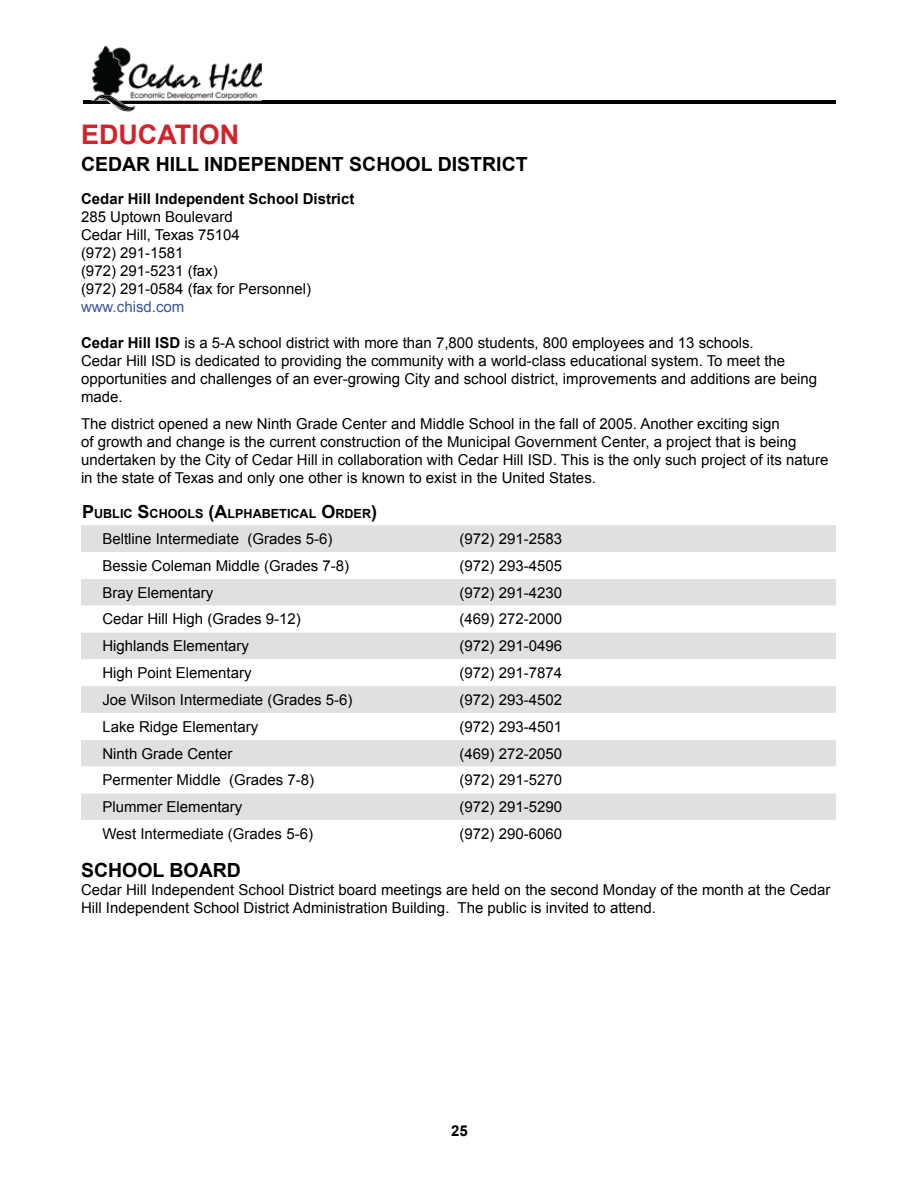
<style>
.page{position:relative;width:918px;height:1188px;background:#fff}
.page>*{position:absolute;margin:0;border:0;box-sizing:border-box;transform-origin:0 0}
.t1{font:700 27px "Arial";color:#d2232a}
.t2{font:700 19.5px "Arial";color:#000}
.t3{font:15px/18px "Arial";color:#000}
.t4{font:700 15px "Arial";color:#000}
.t5{font:15px "Arial";color:#3953a4}
.t6{font:700 12.6px "Arial";color:#000}
.s1{font-weight:700}
.s2{font-size:18px}
</style>
<div class="page">
<hr style="left:83px;top:101px;width:753px;height:3px;background:#000">
<img style="left:92px;top:46px;width:170px;height:55px">
<img style="left:92px;top:103px;width:170px;height:1px">
<svg style="left:98px;top:94px;width:39px;height:18px"></svg>
<div style="left:81px;top:525px;width:755px;height:27px;background:#e0e0e0"></div>
<svg style="left:81px;top:579px;width:755px;height:241px;fill:#e0e0e0"></svg>
<h1 class="t1" style="left:81px;top:117px;width:160px">EDUCATION</h1>
<h2 class="t2" style="left:81px;top:152px;width:448px">CEDAR HILL INDEPENDENT SCHOOL DISTRICT</h2>
<p class="t4" style="left:81px;top:189px;width:275px">Cedar Hill Independent School District</p>
<p class="t3" style="left:81px;top:208px;width:232px">285 Uptown Boulevard<br>Cedar Hill, Texas 75104<br>(972) 291-1581<br>(972) 291-5231 (fax)<br>(972) 291-0584 (fax for Personnel)</p>
<p class="t5" style="left:81px;top:297px;width:105px">www.chisd.com</p>
<p class="t3" style="left:81px;top:334px;width:738px"><span class="s1">Cedar Hill ISD</span> is a 5-A school district with more than 7,800 students, 800 employees and 13 schools.<br>Cedar Hill ISD is dedicated to providing the community with a world-class educational system. To meet the opportunities and challenges of an ever-growing City and school district, improvements and additions are being made.</p>
<p class="t3" style="left:81px;top:415px;width:749px">The district opened a new Ninth Grade Center and Middle School in the fall of 2005. Another exciting sign<br>of growth and change is the current construction of the Municipal Government Center, a project that is being undertaken by the City of Cedar Hill in collaboration with Cedar Hill ISD. This is the only such project of its nature in the state of Texas and only one other is known to exist in the United States.</p>
<p class="t6" style="left:82px;top:506px;width:296px"><span class="s2">P</span>UBLIC <span class="s2">S</span>CHOOLS <span class="s2">(A</span>LPHABETICAL <span class="s2">O</span>RDER<span class="s2">)</span></p>
<p class="t3" style="left:102px;top:530px;width:232px">Beltline Intermediate (Grades 5-6)</p>
<p class="t3" style="left:460px;top:530px;width:104px">(972) 291-2583</p>
<p class="t3" style="left:102px;top:557px;width:248px">Bessie Coleman Middle (Grades 7-8)</p>
<p class="t3" style="left:460px;top:557px;width:104px">(972) 293-4505</p>
<p class="t3" style="left:102px;top:584px;width:112px">Bray Elementary</p>
<p class="t3" style="left:460px;top:584px;width:104px">(972) 291-4230</p>
<p class="t3" style="left:102px;top:610px;width:200px">Cedar Hill High (Grades 9-12)</p>
<p class="t3" style="left:460px;top:610px;width:104px">(469) 272-2000</p>
<p class="t3" style="left:102px;top:637px;width:148px">Highlands Elementary</p>
<p class="t3" style="left:460px;top:637px;width:104px">(972) 291-0496</p>
<p class="t3" style="left:102px;top:664px;width:151px">High Point Elementary</p>
<p class="t3" style="left:460px;top:664px;width:104px">(972) 291-7874</p>
<p class="t3" style="left:102px;top:691px;width:252px">Joe Wilson Intermediate (Grades 5-6)</p>
<p class="t3" style="left:460px;top:691px;width:104px">(972) 293-4502</p>
<p class="t3" style="left:102px;top:718px;width:157px">Lake Ridge Elementary</p>
<p class="t3" style="left:460px;top:718px;width:104px">(972) 293-4501</p>
<p class="t3" style="left:102px;top:744px;width:132px">Ninth Grade Center</p>
<p class="t3" style="left:460px;top:744px;width:104px">(469) 272-2050</p>
<p class="t3" style="left:102px;top:771px;width:213px">Permenter Middle (Grades 7-8)</p>
<p class="t3" style="left:460px;top:771px;width:104px">(972) 291-5270</p>
<p class="t3" style="left:102px;top:798px;width:142px">Plummer Elementary</p>
<p class="t3" style="left:460px;top:798px;width:104px">(972) 291-5290</p>
<p class="t3" style="left:102px;top:825px;width:212px">West Intermediate (Grades 5-6)</p>
<p class="t3" style="left:460px;top:825px;width:104px">(972) 290-6060</p>
<h2 class="t2" style="left:81px;top:857px;width:161px">SCHOOL BOARD</h2>
<p class="t3" style="left:81px;top:881px;width:751px">Cedar Hill Independent School District board meetings are held on the second Monday of the month at the Cedar<br>Hill Independent School District Administration Building. The public is invited to attend.</p>
<p class="t4" style="left:451px;top:1121px;width:18px">25</p>
</div>
